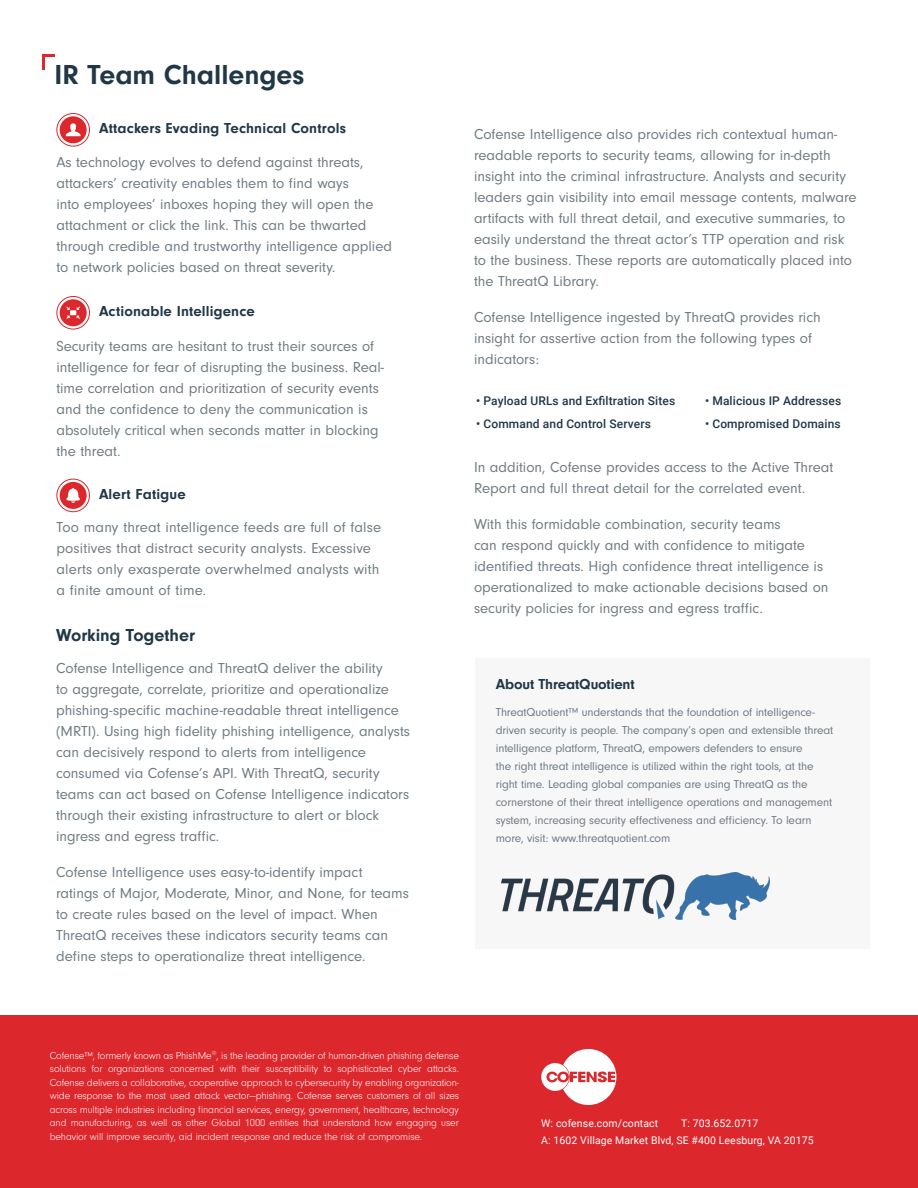
<style>
.page{position:relative;width:918px;height:1188px;background:#fff}
.page>*{position:absolute;margin:0;border:0;box-sizing:border-box;transform-origin:0 0}
.t1{font:700 28.5px "Neuzeit Gro";color:#203746}
.t2{font:700 18px "Neuzeit Gro";color:#203746}
.t3{font:15px/21px "Neuzeit Gro";color:#707c84}
.t4{font:700 15px "Neuzeit Gro";letter-spacing:.01em;color:#203746}
.t5{font:700 15px "Neuzeit Gro";letter-spacing:-.01em;color:#203746}
.t6{font:12px/18px "Neuzeit Gro";letter-spacing:-.01em;color:#707c84}
.t7{font:500 12px "Roboto";letter-spacing:.01em;color:#203746}
.t8{font:300 10.5px/13.5px "Neuzeit Gro";letter-spacing:-.01em;color:#fff;text-align:justify}
.t9{font:10.5px "Roboto";letter-spacing:.01em;color:#fff}
</style>
<div class="page">
<div style="left:475px;top:658px;width:394px;height:290px;background:#f7f7f7"></div>
<svg style="left:42px;top:54px;width:13px;height:15px"></svg>
<div style="left:60px;top:482px;width:27px;height:27px;background:#dc272d;border-radius:50%"></div>
<div style="left:56px;top:479px;width:34px;height:33px;border:1px solid #dc272d;border-radius:50%"></div>
<svg style="left:66px;top:488px;width:14px;height:15px"></svg>
<div style="left:60px;top:299px;width:27px;height:27px;background:#dc272d;border-radius:50%"></div>
<div style="left:56px;top:296px;width:34px;height:33px;border:1px solid #dc272d;border-radius:50%"></div>
<svg style="left:66px;top:307px;width:14px;height:12px"></svg>
<div style="left:60px;top:116px;width:27px;height:27px;background:#dc272d;border-radius:50%"></div>
<div style="left:56px;top:113px;width:34px;height:34px;border:1px solid #dc272d;border-radius:50%"></div>
<svg style="left:66px;top:123px;width:15px;height:13px"></svg>
<img style="left:502px;top:872px;width:268px;height:48px">
<div style="left:0;top:1016px;width:918px;height:172px;background:#dc272d"></div>
<svg style="left:541px;top:1049px;width:75px;height:56px"></svg>
<p class="t1" style="left:55px;top:58px;width:251px">IR Team Challenges</p>
<p class="t4" style="left:99px;top:120px;width:248px">Attackers Evading Technical Controls</p>
<p class="t3" style="left:56px;top:152px;width:337px">As technology evolves to defend against threats, attackers’ creativity enables them to find ways<br>into employees’ inboxes hoping they will open the attachment or click the link. This can be thwarted through credible and trustworthy intelligence applied to network policies based on threat severity.</p>
<p class="t4" style="left:99px;top:303px;width:157px">Actionable Intelligence</p>
<p class="t3" style="left:56px;top:336px;width:329px">Security teams are hesitant to trust their sources of intelligence for fear of disrupting the business. Real&shy;time correlation and prioritization of security events and the confidence to deny the communication is absolutely critical when seconds matter in blocking the threat.</p>
<p class="t4" style="left:99px;top:485px;width:88px">Alert Fatigue</p>
<p class="t3" style="left:56px;top:517px;width:326px">Too many threat intelligence feeds are full of false positives that distract security analysts. Excessive alerts only exasperate overwhelmed analysts with a finite amount of time.</p>
<p class="t2" style="left:56px;top:625px;width:140px">Working Together</p>
<p class="t3" style="left:56px;top:658px;width:355px">Cofense Intelligence and ThreatQ deliver the ability<br>to aggregate, correlate, prioritize and operationalize phishing-specific machine-readable threat intelligence (MRTI). Using high fidelity phishing intelligence, analysts can decisively respond to alerts from intelligence consumed via Cofense’s API. With ThreatQ, security teams can act based on Cofense Intelligence indicators through their existing infrastructure to alert or block ingress and egress traffic.</p>
<p class="t3" style="left:56px;top:862px;width:354px">Cofense Intelligence uses easy-to-identify impact ratings of Major, Moderate, Minor, and None, for teams to create rules based on the level of impact. When ThreatQ receives these indicators security teams can define steps to operationalize threat intelligence.</p>
<p class="t3" style="left:474px;top:124px;width:384px">Cofense Intelligence also provides rich contextual human&shy;readable reports to security teams, allowing for in-depth insight into the criminal infrastructure. Analysts and security leaders gain visibility into email message contents, malware artifacts with full threat detail, and executive summaries, to easily understand the threat actor’s TTP operation and risk to the business. These reports are automatically placed into the ThreatQ Library.</p>
<p class="t3" style="left:474px;top:307px;width:348px">Cofense Intelligence ingested by ThreatQ provides rich insight for assertive action from the following types of indicators:</p>
<p class="t7" style="left:476px;top:393px;width:201px">• Payload URLs and Exfiltration Sites</p>
<p class="t7" style="left:476px;top:416px;width:176px">• Command and Control Servers</p>
<p class="t7" style="left:705px;top:393px;width:138px">• Malicious IP Addresses</p>
<p class="t7" style="left:705px;top:416px;width:137px">• Compromised Domains</p>
<p class="t3" style="left:474px;top:457px;width:361px">In addition, Cofense provides access to the Active Threat<br>Report and full threat detail for the correlated event.</p>
<p class="t3" style="left:474px;top:514px;width:356px">With this formidable combination, security teams<br>can respond quickly and with confidence to mitigate identified threats. High confidence threat intelligence is operationalized to make actionable decisions based on security policies for ingress and egress traffic.</p>
<p class="t5" style="left:496px;top:676px;width:140px">About ThreatQuotient</p>
<p class="t6" style="left:496px;top:703px;width:339px">ThreatQuotient™ understands that the foundation of intelligence&shy;driven security is people. The company’s open and extensible threat intelligence platform, ThreatQ, empowers defenders to ensure<br>the right threat intelligence is utilized within the right tools, at the right time. Leading global companies are using ThreatQ as the cornerstone of their threat intelligence operations and management system, increasing security effectiveness and efficiency. To learn more, visit: www.threatquotient.com</p>
<p class="t8" style="left:50px;top:1049px;width:411px">Cofense™, formerly known as PhishMe<sup>®</sup>, is the leading provider of human-driven phishing defense solutions for organizations concerned with their susceptibility to sophisticated cyber attacks.<br>Cofense delivers a collaborative, cooperative approach to cybersecurity by enabling organization&shy;wide response to the most used attack vector—phishing. Cofense serves customers of all sizes across multiple industries including financial services, energy, government, healthcare, technology and manufacturing, as well as other Global 1000 entities that understand how engaging user behavior will improve security, aid incident response and reduce the risk of compromise.</p>
<p class="t9" style="left:541px;top:1116px;width:119px">W: cofense.com/contact</p>
<p class="t9" style="left:681px;top:1116px;width:79px">T: 703.652.0717</p>
<p class="t9" style="left:541px;top:1133px;width:274px">A: 1602 Village Market Blvd, SE #400 Leesburg, VA 20175</p>
</div>
